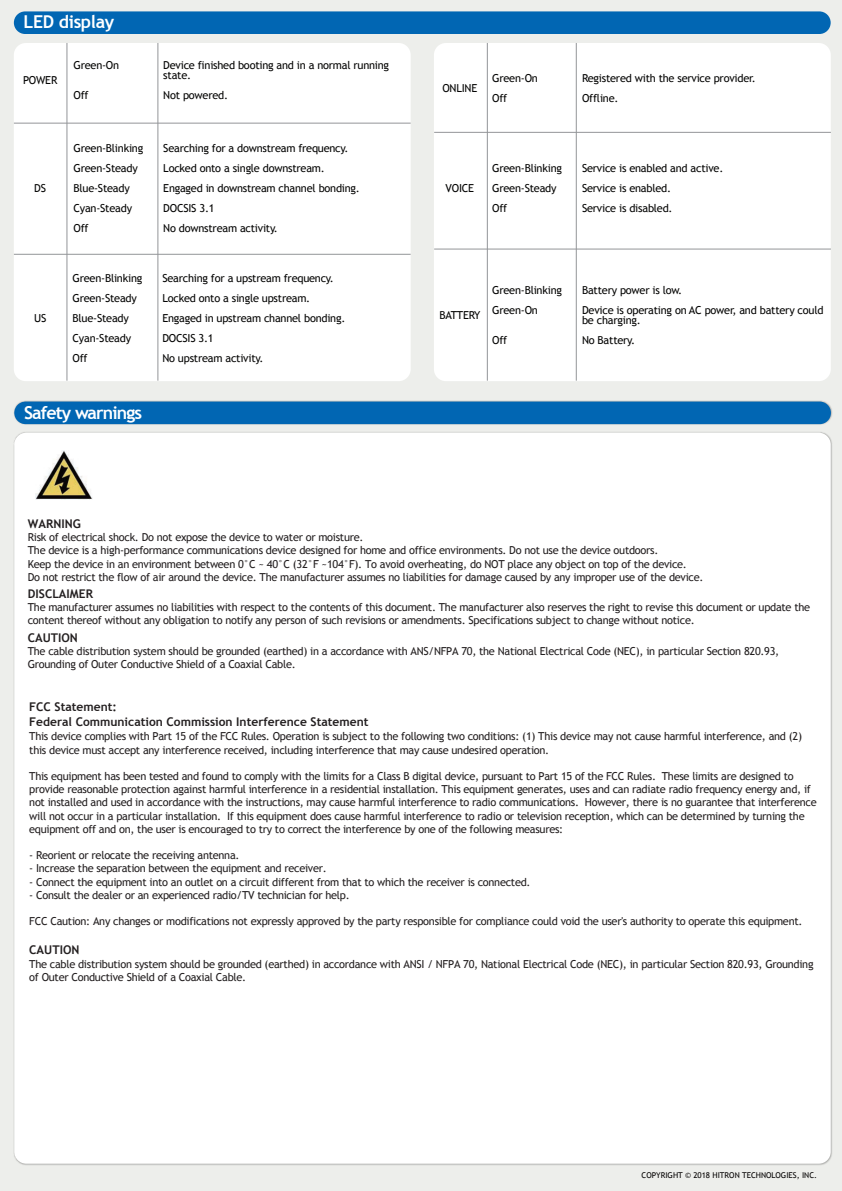
<style>
.page{position:relative;width:842px;height:1191px;background:#edeeeb}
.page>*{position:absolute;margin:0;border:0;box-sizing:border-box;transform-origin:0 0}
.t1{font:700 17.7px "Trebuchet MS";letter-spacing:-.05em;color:#fff}
.t2{font:700 17.7px "Trebuchet MS";letter-spacing:-.02em;color:#fff}
.t3{font:700 12px/14.4px "Trebuchet MS";color:#231f20}
.t4{font:11px/13.2px "Trebuchet MS";letter-spacing:-.025em;color:#231f20}
.t5{font:11px/20px "Trebuchet MS";letter-spacing:-.02em;color:#050504}
.t6{font:8px "Trebuchet MS";color:#070505}
</style>
<div class="page">
<div style="left:14px;top:401px;width:817px;height:23px;background:#0166b3;border-radius:11px"></div>
<div style="left:14px;top:433px;width:817px;height:730px;background:#fff;border-radius:12px"></div>
<div style="left:14px;top:43px;width:397px;height:338px;background:#fff;border-radius:12px"></div>
<div style="left:434px;top:43px;width:397px;height:338px;background:#fff;border-radius:12px"></div>
<div style="left:14px;top:11px;width:817px;height:23px;background:#0166b3;border-radius:11px"></div>
<hr style="left:66px;top:43px;width:1px;height:338px;background:#939598">
<hr style="left:157px;top:43px;width:1px;height:338px;background:#939598">
<hr style="left:487px;top:43px;width:1px;height:338px;background:#939598">
<hr style="left:576px;top:43px;width:1px;height:338px;background:#939598">
<hr style="left:14px;top:123px;width:397px;height:1px;background:#939598">
<hr style="left:14px;top:254px;width:397px;height:1px;background:#939598">
<hr style="left:434px;top:248px;width:397px;height:1px;background:#939598">
<hr style="left:434px;top:132px;width:397px;height:1px;background:#939598">
<img style="left:35px;top:450px;width:58px;height:50px">
<h1 class="t2" style="left:24px;top:11px;width:92px">LED display</h1>
<p class="t5" style="left:23px;top:70px;width:36px">POWER</p>
<p class="t5" style="left:74px;top:55px;width:47px">Green-On</p>
<p class="t5" style="left:74px;top:85px;width:17px">Off</p>
<p class="t5" style="left:34px;top:179px;width:13px">DS</p>
<p class="t5" style="left:74px;top:139px;width:71px">Green-Blinking<br>Green-Steady<br>Blue-Steady<br>Cyan-Steady<br>Off</p>
<p class="t5" style="left:163px;top:60px;width:227px;line-height:10px">Device finished booting and in a normal running state.</p>
<p class="t5" style="left:163px;top:85px;width:66px">Not powered.</p>
<p class="t5" style="left:163px;top:139px;width:198px">Searching for a downstream frequency.<br>Locked onto a single downstream.<br>Engaged in downstream channel bonding.<br>DOCSIS 3.1<br>No downstream activity.</p>
<p class="t5" style="left:34px;top:308px;width:14px">US</p>
<p class="t5" style="left:73px;top:268px;width:71px">Green-Blinking<br>Green-Steady<br>Blue-Steady<br>Cyan-Steady<br>Off</p>
<p class="t5" style="left:162px;top:268px;width:184px">Searching for a upstream frequency.<br>Locked onto a single upstream.<br>Engaged in upstream channel bonding.<br>DOCSIS 3.1<br>No upstream activity.</p>
<h1 class="t1" style="left:24px;top:401px;width:120px">Safety warnings</h1>
<p class="t5" style="left:442px;top:78px;width:36px">ONLINE</p>
<p class="t5" style="left:492px;top:68px;width:47px">Green-On<br>Off</p>
<p class="t5" style="left:582px;top:68px;width:175px">Registered with the service provider.<br>Offline.</p>
<p class="t5" style="left:446px;top:179px;width:30px">VOICE</p>
<p class="t5" style="left:492px;top:159px;width:71px">Green-Blinking<br>Green-Steady<br>Off</p>
<p class="t5" style="left:582px;top:159px;width:143px">Service is enabled and active.<br>Service is enabled.<br>Service is disabled.</p>
<p class="t5" style="left:439px;top:305px;width:42px">BATTERY</p>
<p class="t5" style="left:492px;top:280px;width:71px">Green-Blinking<br>Green-On</p>
<p class="t5" style="left:492px;top:330px;width:17px">Off</p>
<p class="t5" style="left:582px;top:280px;width:243px">Battery power is low.<br>Device is operating on AC power, and battery could</p>
<p class="t5" style="left:582px;top:310px;width:60px">be charging.<br>No Battery.</p>
<p class="t3" style="left:28px;top:517px;width:54px">WARNING</p>
<p class="t4" style="left:28px;top:531px;width:677px">Risk of electrical shock. Do not expose the device to water or moisture.<br>The device is a high-performance communications device designed for home and office environments. Do not use the device outdoors.<br>Keep the device in an environment between 0°C ~ 40°C (32°F ~104°F). To avoid overheating, do NOT place any object on top of the device.<br>Do not restrict the flow of air around the device. The manufacturer assumes no liabilities for damage caused by any improper use of the device.</p>
<p class="t3" style="left:28px;top:586px;width:67px">DISCLAIMER</p>
<p class="t4" style="left:28px;top:600px;width:784px">The manufacturer assumes no liabilities with respect to the contents of this document. The manufacturer also reserves the right to revise this document or update the content thereof without any obligation to notify any person of such revisions or amendments. Specifications subject to change without notice.</p>
<p class="t3" style="left:28px;top:630px;width:52px">CAUTION</p>
<p class="t4" style="left:28px;top:644px;width:753px">The cable distribution system should be grounded (earthed) in a accordance with ANS/NFPA 70, the National Electrical Code (NEC), in particular Section 820.93,<br>Grounding of Outer Conductive Shield of a Coaxial Cable.</p>
<p class="t3" style="left:29px;top:699px;width:341px">FCC Statement:<br>Federal Communication Commission Interference Statement</p>
<p class="t4" style="left:29px;top:730px;width:774px">This device complies with Part 15 of the FCC Rules. Operation is subject to the following two conditions: (1) This device may not cause harmful interference, and (2) this device must accept any interference received, including interference that may cause undesired operation.</p>
<p class="t4" style="left:29px;top:769px;width:789px">This equipment has been tested and found to comply with the limits for a Class B digital device, pursuant to Part 15 of the FCC Rules. These limits are designed to provide reasonable protection against harmful interference in a residential installation. This equipment generates, uses and can radiate radio frequency energy and, if not installed and used in accordance with the instructions, may cause harmful interference to radio communications. However, there is no guarantee that interference will not occur in a particular installation. If this equipment does cause harmful interference to radio or television reception, which can be determined by turning the equipment off and on, the user is encouraged to try to correct the interference by one of the following measures:</p>
<p class="t4" style="left:29px;top:848px;width:212px">- Reorient or relocate the receiving antenna.</p>
<p class="t4" style="left:29px;top:862px;width:299px">- Increase the separation between the equipment and receiver.</p>
<p class="t4" style="left:29px;top:875px;width:503px">- Connect the equipment into an outlet on a circuit different from that to which the receiver is connected.</p>
<p class="t4" style="left:29px;top:888px;width:322px">- Consult the dealer or an experienced radio/TV technician for help.</p>
<p class="t4" style="left:29px;top:914px;width:775px">FCC Caution: Any changes or modifications not expressly approved by the party responsible for compliance could void the user's authority to operate this equipment.</p>
<p class="t3" style="left:29px;top:942px;width:52px">CAUTION</p>
<p class="t4" style="left:29px;top:957px;width:786px">The cable distribution system should be grounded (earthed) in accordance with ANSI / NFPA 70, National Electrical Code (NEC), in particular Section 820.93, Grounding of Outer Conductive Shield of a Coaxial Cable.</p>
<p class="t6" style="left:641px;top:1170px;width:177px">COPYRIGHT © 2018 HITRON TECHNOLOGIES, INC.</p>
</div>
